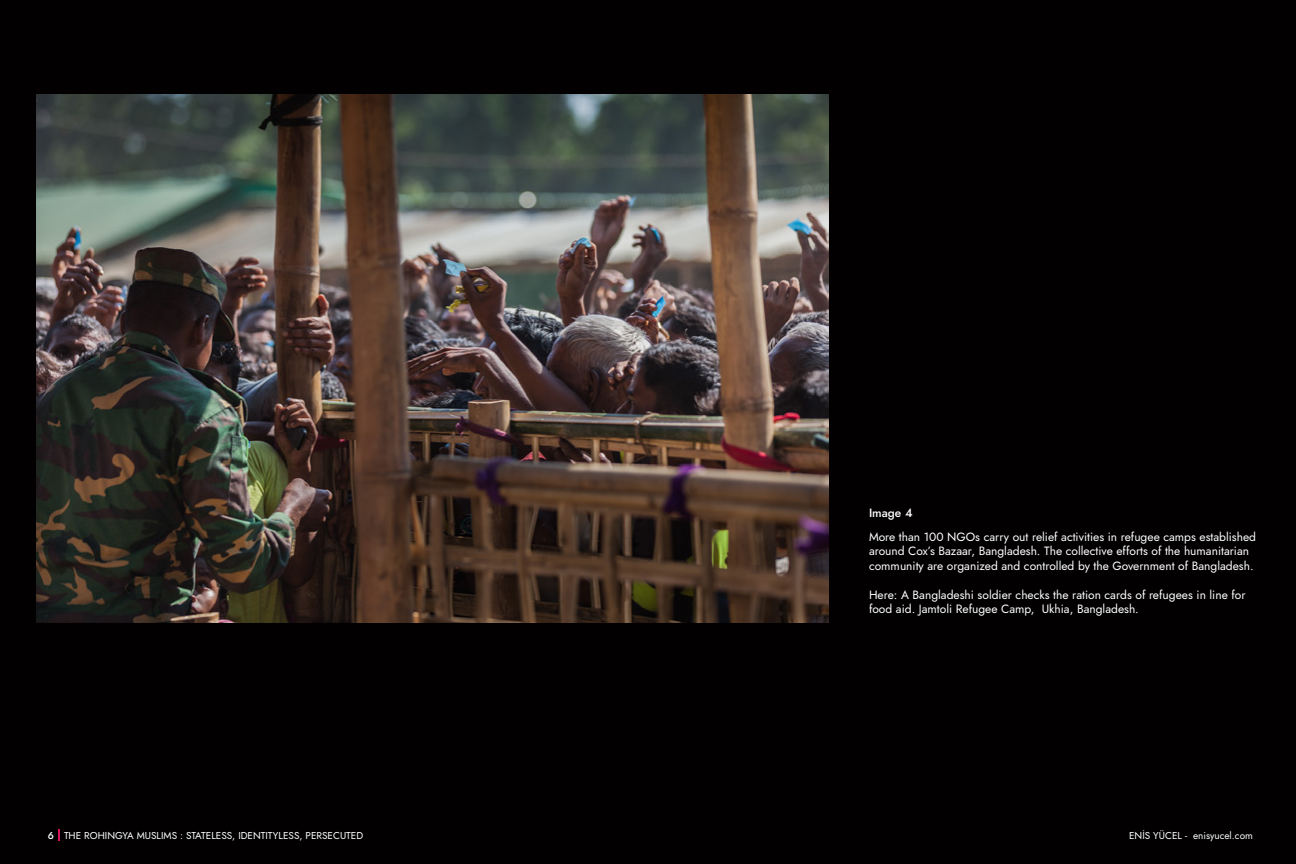
<style>
.page{position:relative;width:1296px;height:864px;background:#020000}
.page>*{position:absolute;margin:0;border:0;box-sizing:border-box;transform-origin:0 0}
.t1{font:12px/14.4px "Jost";color:#fff}
.t2{font:500 12px "Jost";color:#fff}
.t3{font:10px "Jost";color:#fff}
.s1{font-weight:500}
</style>
<div class="page">
<svg style="left:58px;top:829px;width:1px;height:12px"></svg>
<img style="left:36px;top:94px;width:793px;height:529px">
<p class="t2" style="left:869px;top:505px;width:45px">Image 4</p>
<p class="t1" style="left:869px;top:530px;width:389px">More than 100 NGOs carry out relief activities in refugee camps established around Cox’s Bazaar, Bangladesh. The collective efforts of the humanitarian community are organized and controlled by the Government of Bangladesh.</p>
<p class="t1" style="left:869px;top:587px;width:378px">Here: A Bangladeshi soldier checks the ration cards of refugees in line for food aid. Jamtoli Refugee Camp, Ukhia, Bangladesh.</p>
<p class="t3" style="left:48px;top:829px;width:317px"><span class="s1">6</span> THE ROHINGYA MUSLIMS : STATELESS, IDENTITYLESS, PERSECUTED</p>
<p class="t3" style="left:1129px;top:828px;width:125px">ENİS YÜCEL - enisyucel.com</p>
</div>
